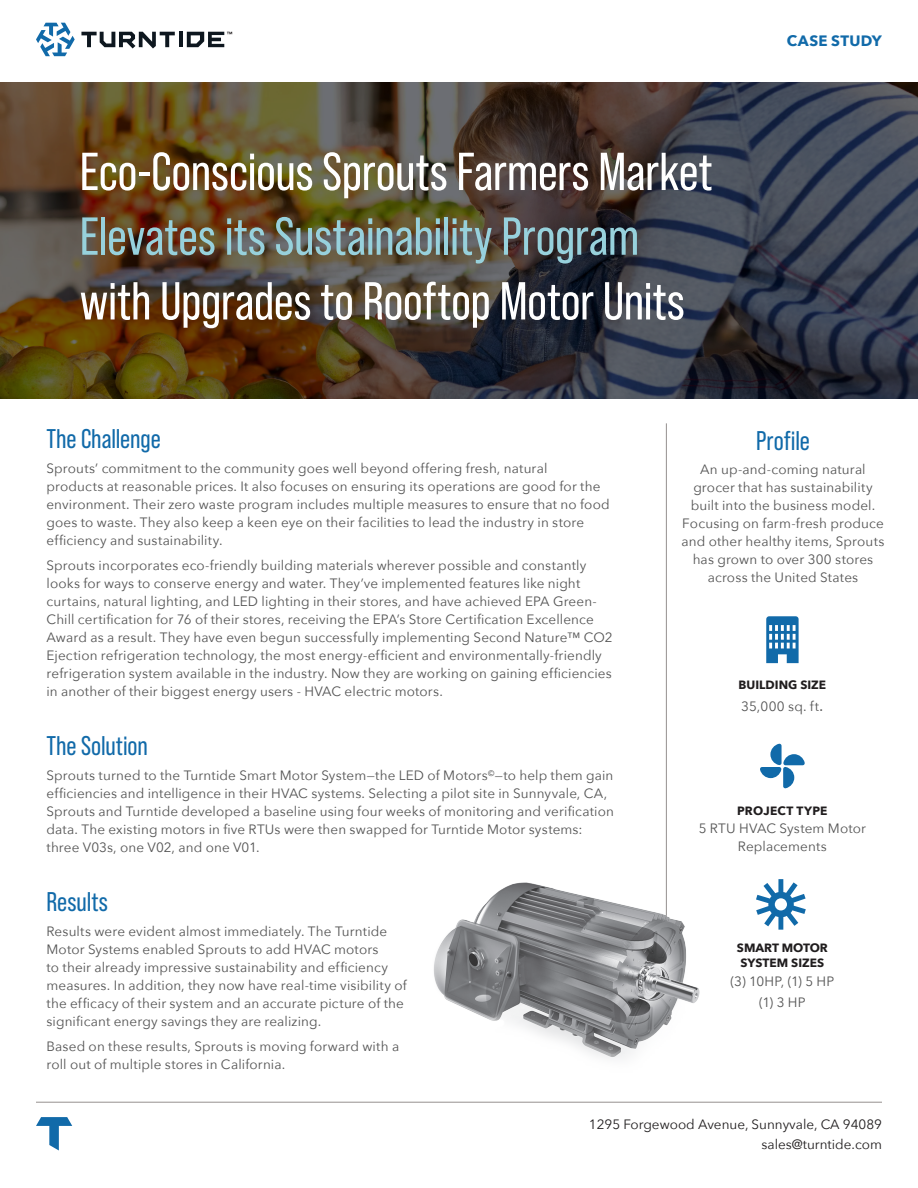
<style>
.page{position:relative;width:918px;height:1188px;background:#fff}
.page>*{position:absolute;margin:0;border:0;box-sizing:border-box;transform-origin:0 0}
.Headline{font:53.25px "Bebas Neue Pro";letter-spacing:-.005em;color:#fff}
.Headline-2{font:53.25px "Bebas Neue Pro";letter-spacing:-.005em;color:#97d1dc}
.Subhead{font:27px "Bebas Neue Pro";letter-spacing:-.005em;color:#116aa9}
.t1{font:700 15px "Avenir Next";letter-spacing:.015em;color:#116aa9}
.Body{font:13.5px/18px "Avenir Next";letter-spacing:.01em;color:#535353}
.t2{font:13.5px/19.5px "Avenir Next";color:#201d1e;text-align:right}
.Sidebar{font:700 12px/15px "Avenir Next";color:#201d1e;text-align:center}
.Body-2{font:700 12px "Avenir Next";letter-spacing:.015em;color:#201d1e}
.s1{font-size:16.5px}
</style>
<div class="page">
<hr style="left:36px;top:1102px;width:846px;height:1px;background:#95908f">
<svg style="left:36px;top:1117px;width:36px;height:34px"></svg>
<hr style="left:666px;top:423px;width:1px;height:577px;background:#95908f">
<img style="left:434px;top:860px;width:266px;height:198px">
<svg style="left:766px;top:616px;width:33px;height:47px;background:#4a8ebd"></svg>
<svg style="left:760px;top:744px;width:45px;height:45px"></svg>
<svg style="left:756px;top:879px;width:50px;height:51px"></svg>
<img style="left:0;top:82px;width:918px;height:317px">
<svg style="left:36px;top:23px;width:39px;height:33px"></svg>
<hr style="left:179px;top:32px;width:4px;height:15px;background:#0e171f">
<svg style="left:81px;top:32px;width:94px;height:16px"></svg>
<svg style="left:187px;top:32px;width:45px;height:15px"></svg>
<p class="Headline" style="left:80px;top:142px;width:634px">Eco-Conscious Sprouts Farmers Market</p>
<p class="Headline-2" style="left:80px;top:206px;width:561px">Elevates its Sustainability Program</p>
<p class="Headline" style="left:80px;top:271px;width:607px">with Upgrades to Rooftop Motor Units</p>
<p class="t1" style="left:787px;top:28px;width:97px">CASE STUDY</p>
<p class="Subhead" style="left:46px;top:424px;width:116px">The Challenge</p>
<p class="Body" style="left:46px;top:459px;width:565px">Sprouts’ commitment to the community goes well beyond offering fresh, natural<br>products at reasonable prices. It also focuses on ensuring its operations are good for the environment. Their zero waste program includes multiple measures to ensure that no food goes to waste. They also keep a keen eye on their facilities to lead the industry in store efficiency and sustainability.</p>
<p class="Body" style="left:46px;top:556px;width:568px">Sprouts incorporates eco-friendly building materials wherever possible and constantly looks for ways to conserve energy and water. They’ve implemented features like night curtains, natural lighting, and LED lighting in their stores, and have achieved EPA Green-Chill certification for 76 of their stores, receiving the EPA’s Store Certification Excellence Award as a result. They have even begun successfully implementing Second Nature™ CO2<br>Ejection refrigeration technology, the most energy-efficient and environmentally-friendly refrigeration system available in the industry. Now they are working on gaining efficiencies in another of their biggest energy users - HVAC electric motors.</p>
<p class="Subhead" style="left:46px;top:731px;width:103px">The Solution</p>
<p class="Body" style="left:46px;top:766px;width:569px">Sprouts turned to the Turntide Smart Motor System—the LED of Motors<sup>©</sup>—to help them gain efficiencies and intelligence in their HVAC systems. Selecting a pilot site in Sunnyvale, CA, Sprouts and Turntide developed a baseline using four weeks of monitoring and verification data. The existing motors in five RTUs were then swapped for Turntide Motor systems: three V03s, one V02, and one V01.</p>
<p class="Subhead" style="left:46px;top:887px;width:63px">Results</p>
<p class="Body" style="left:46px;top:922px;width:362px">Results were evident almost immediately. The Turntide Motor Systems enabled Sprouts to add HVAC motors<br>to their already impressive sustainability and efficiency measures. In addition, they now have real-time visibility of the efficacy of their system and an accurate picture of the significant energy savings they are realizing.</p>
<p class="Body" style="left:46px;top:1037px;width:354px">Based on these results, Sprouts is moving forward with a roll out of multiple stores in California.</p>
<p class="Subhead" style="left:756px;top:426px;width:55px">Profile</p>
<p class="Body" style="left:681px;top:460px;width:205px;text-align:center">An up-and-coming natural grocer that has sustainability built into the business model.<br>Focusing on farm-fresh produce and other healthy items, Sprouts has grown to over 300 stores across the United States</p>
<p class="Sidebar" style="left:739px;top:677px;width:89px">BUILDING SIZE</p>
<p class="Body" style="left:741px;top:697px;width:84px">35,000 sq. ft<span class="s1">.</span></p>
<p class="Body-2" style="left:737px;top:800px;width:92px">PROJECT TYPE</p>
<p class="Body" style="left:699px;top:819px;width:169px;text-align:center">5 RTU HVAC System Motor<br>Replacements</p>
<p class="Sidebar" style="left:737px;top:940px;width:92px">SMART MOTOR<br>SYSTEM SIZES</p>
<p class="Body" style="left:731px;top:972px;width:105px">(3) 10HP, (1) 5 HP</p>
<p class="Body" style="left:759px;top:992px;width:48px">(1) 3 HP</p>
<p class="t2" style="left:589px;top:1114px;width:295px">1295 Forgewood Avenue, Sunnyvale, CA 94089 sales@turntide.com</p>
</div>
